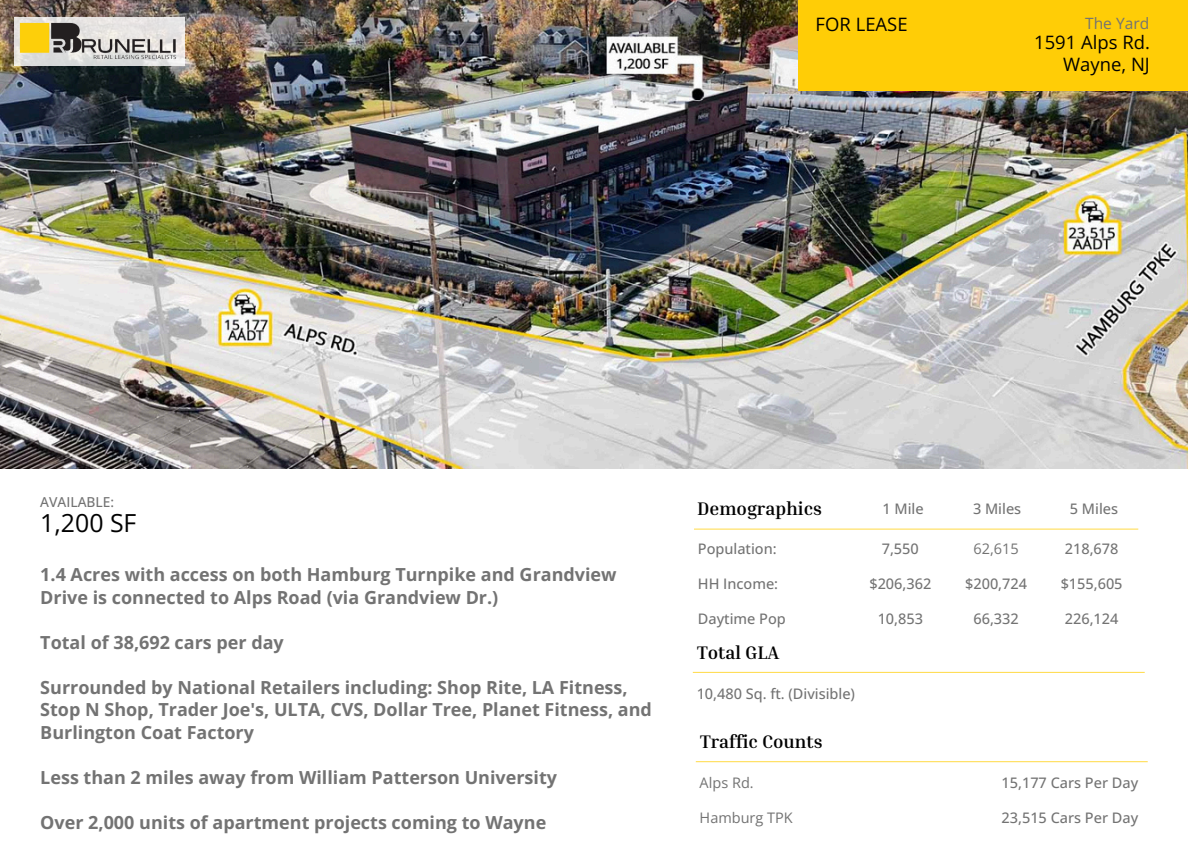
<style>
.page{position:relative;width:1188px;height:864px;background:#fff}
.page>*{position:absolute;margin:0;border:0;box-sizing:border-box;transform-origin:0 0}
.t1{font:24.9px "Open Sans";color:#000}
.t2{font:700 18.6px "Inria Serif";color:#000}
.t3{font:18.45px/21.8px "Open Sans";color:#000;text-align:right}
.t4{font:700 18px/22.5px "Open Sans";color:#737373}
.t5{font:15.6px "Open Sans";color:#737373}
.t6{font:500 14.55px "Open Sans";color:#737373}
.t7{font:14.55px "Open Sans";color:#737373}
.t8{font:500 13.65px "Open Sans";color:#737373}
</style>
<div class="page">
<img style="left:0;top:0;width:1188px;height:469px">
<svg style="left:14px;top:17px;width:170px;height:48px;background:#e3e1e0"></svg>
<img style="left:19px;top:22px;width:158px;height:38px">
<div style="left:799px;top:0;width:389px;height:91px;background:#ffcd06"></div>
<hr style="left:694px;top:529px;width:444px;height:1px;background:#ffde59">
<hr style="left:693px;top:672px;width:452px;height:1px;background:#ffde59">
<hr style="left:696px;top:761px;width:452px;height:1px;background:#ffde59">
<p class="t3" style="left:816px;top:13px;width:94px">FOR LEASE</p>
<p class="t5" style="left:1085px;top:13px;width:66px">The Yard</p>
<p class="t3" style="left:1034px;top:31px;width:117px">1591 Alps Rd.<br>Wayne, NJ</p>
<p class="t8" style="left:40px;top:492px;width:75px">AVAILABLE:</p>
<p class="t1" style="left:40px;top:506px;width:98px">1,200 SF</p>
<p class="t4" style="left:40px;top:563px;width:578px">1.4 Acres with access on both Hamburg Turnpike and Grandview<br>Drive is connected to Alps Road (via Grandview Dr.)</p>
<p class="t4" style="left:40px;top:631px;width:245px">Total of 38,692 cars per day</p>
<p class="t4" style="left:40px;top:676px;width:613px">Surrounded by National Retailers including: Shop Rite, LA Fitness,<br>Stop N Shop, Trader Joe's, ULTA, CVS, Dollar Tree, Planet Fitness, and<br>Burlington Coat Factory</p>
<h3 class="t4" style="left:40px;top:766px;width:518px">Less than 2 miles away from William Patterson University</h3>
<p class="t4" style="left:40px;top:811px;width:508px">Over 2,000 units of apartment projects coming to Wayne</p>
<h3 class="t2" style="left:697px;top:497px;width:126px">Demographics</h3>
<p class="t6" style="left:882px;top:498px;width:43px">1 Mile</p>
<p class="t6" style="left:973px;top:498px;width:50px">3 Miles</p>
<p class="t6" style="left:1070px;top:498px;width:50px">5 Miles</p>
<h2 class="t6" style="left:698px;top:539px;width:80px">Population:</h2>
<h5 class="t6" style="left:882px;top:539px;width:39px">7,550</h5>
<h4 class="t7" style="left:973px;top:539px;width:47px">62,615</h4>
<p class="t6" style="left:1065px;top:539px;width:55px">218,678</p>
<h1 class="t6" style="left:698px;top:574px;width:82px">HH Income:</h1>
<h3 class="t6" style="left:869px;top:574px;width:63px">$206,362</h3>
<h3 class="t6" style="left:965px;top:574px;width:63px">$200,724</h3>
<h3 class="t6" style="left:1061px;top:574px;width:63px">$155,605</h3>
<h3 class="t6" style="left:698px;top:608px;width:89px">Daytime Pop</h3>
<p class="t6" style="left:878px;top:608px;width:47px">10,853</p>
<h3 class="t6" style="left:973px;top:608px;width:47px">66,332</h3>
<p class="t6" style="left:1065px;top:608px;width:55px">226,124</p>
<p class="t2" style="left:697px;top:641px;width:84px">Total GLA</p>
<p class="t6" style="left:697px;top:683px;width:160px">10,480 Sq. ft. (Divisible)</p>
<p class="t2" style="left:700px;top:730px;width:124px">Traffic Counts</p>
<p class="t7" style="left:700px;top:772px;width:56px">Alps Rd.</p>
<p class="t6" style="left:1002px;top:772px;width:138px">15,177 Cars Per Day</p>
<p class="t7" style="left:700px;top:807px;width:95px">Hamburg TPK</p>
<p class="t6" style="left:1002px;top:807px;width:138px">23,515 Cars Per Day</p>
</div>
